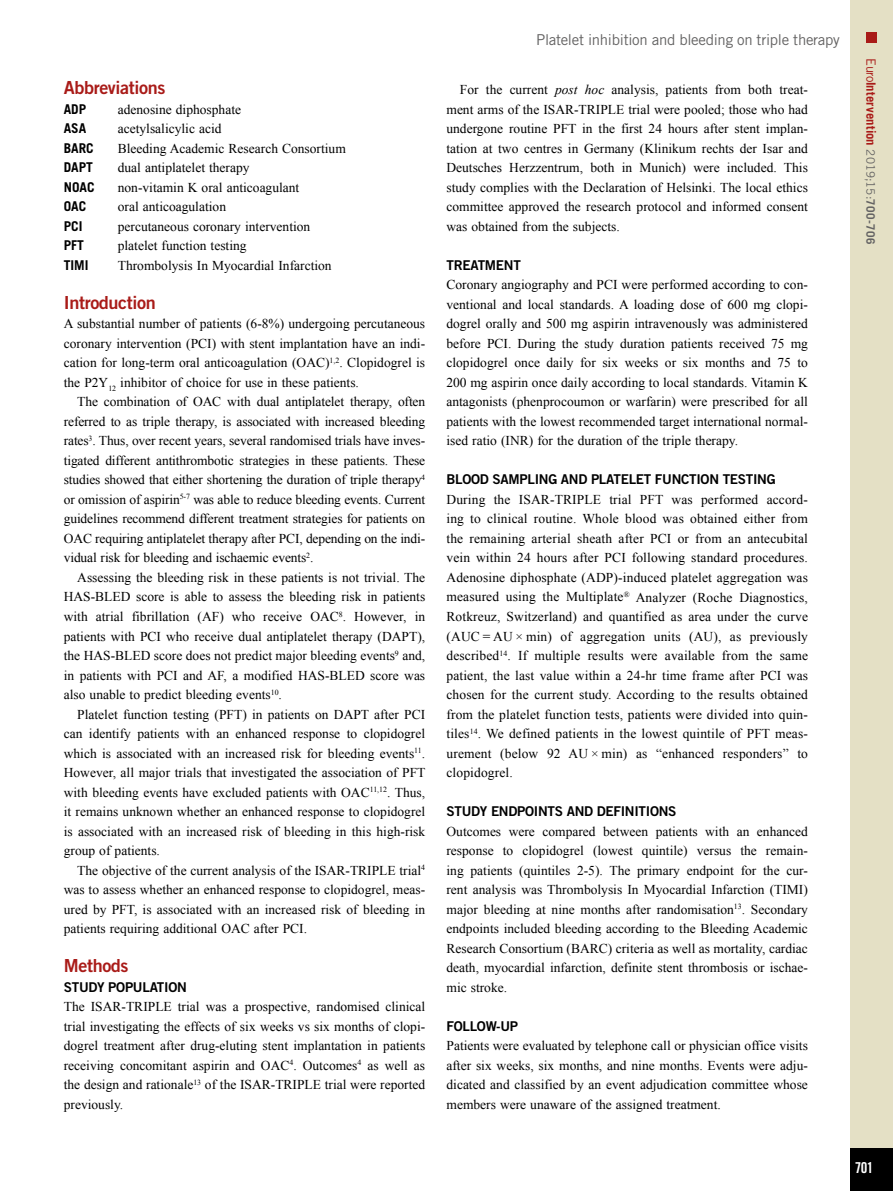
<style>
.page{position:relative;width:893px;height:1191px;background:#fff}
.page>*{position:absolute;margin:0;border:0;box-sizing:border-box;transform-origin:0 0}
.t1{font:18px "Trade Gothic LT Std Bd 2";letter-spacing:-.02em;color:#a91b18}
.t2{font:15px "Trade Gothic LT Std";letter-spacing:-.02em;color:#646363}
.t3{font:15px "Trade Gothic LT Std Bd Cn 20";color:#fff}
.t4{font:13.5px/19.5px "Times New Roman";color:#000;text-align:justify}
.t5{font:13.5px "Trade Gothic LT Std Bd 2";letter-spacing:-.02em;color:#000}
.t6{font:700 13.5px "Trade Gothic LT Std";color:#000}
.t7{font:700 12.75px "Trade Gothic LT Std";letter-spacing:.005em;color:#a91b18}
.s1{font-style:italic}
.s2{font-weight:400}
.s3{font-weight:400;font-size:11.7px;color:#646363}
.s4{font-size:11.7px;color:#646363}
</style>
<div class="page">
<div style="left:850px;top:0;width:43px;height:1191px;background:#e4e0c5"></div>
<div style="left:850px;top:1148px;width:43px;height:43px;background:#000"></div>
<div style="left:866px;top:32px;width:11px;height:10px;background:#a91b18"></div>
<h1 class="t1" style="left:64px;top:77px;width:103px">Abbreviations</h1>
<p class="t6" style="left:64px;top:101px;width:24px">ADP</p>
<p class="t4" style="left:118px;top:99px;width:125px">adenosine diphosphate</p>
<p class="t6" style="left:64px;top:120px;width:24px">ASA</p>
<p class="t4" style="left:118px;top:119px;width:105px">acetylsalicylic acid</p>
<p class="t6" style="left:64px;top:140px;width:32px">BARC</p>
<p class="t4" style="left:118px;top:138px;width:230px">Bleeding Academic Research Consortium</p>
<p class="t6" style="left:64px;top:159px;width:31px">DAPT</p>
<p class="t4" style="left:118px;top:158px;width:133px">dual antiplatelet therapy</p>
<p class="t6" style="left:64px;top:179px;width:32px">NOAC</p>
<p class="t4" style="left:118px;top:177px;width:183px">non-vitamin K oral anticoagulant</p>
<p class="t6" style="left:64px;top:198px;width:24px">OAC</p>
<p class="t4" style="left:118px;top:197px;width:110px">oral anticoagulation</p>
<p class="t6" style="left:64px;top:218px;width:20px">PCI</p>
<p class="t4" style="left:118px;top:216px;width:194px">percutaneous coronary intervention</p>
<p class="t6" style="left:64px;top:237px;width:22px">PFT</p>
<p class="t4" style="left:118px;top:236px;width:130px">platelet function testing</p>
<p class="t6" style="left:64px;top:257px;width:26px">TIMI</p>
<p class="t4" style="left:118px;top:255px;width:215px">Thrombolysis In Myocardial Infarction</p>
<h1 class="t1" style="left:64px;top:291px;width:94px">Introduction</h1>
<p class="t4" style="left:64px;top:314px;width:363px">A substantial number of patients (6-8%) undergoing percutaneous coronary intervention (PCI) with stent implantation have an indi&shy;cation for long-term oral anticoagulation (OAC)<sup>1,2</sup>. Clopidogrel is the P2Y<sub>12</sub> inhibitor of choice for use in these patients.</p>
<p class="t4" style="left:64px;top:392px;width:363px;text-indent:14px">The combination of OAC with dual antiplatelet therapy, often referred to as triple therapy, is associated with increased bleeding rates<sup>3</sup>. Thus, over recent years, several randomised trials have inves&shy;tigated different antithrombotic strategies in these patients. These studies showed that either shortening the duration of triple therapy<sup>4 </sup>or omission of aspirin<sup>5-7</sup> was able to reduce bleeding events. Current guidelines recommend different treatment strategies for patients on OAC requiring antiplatelet therapy after PCI, depending on the indi&shy;vidual risk for bleeding and ischaemic events<sup>2</sup>.</p>
<p class="t4" style="left:64px;top:567px;width:363px;text-indent:14px">Assessing the bleeding risk in these patients is not trivial. The HAS-BLED score is able to assess the bleeding risk in patients with atrial fibrillation (AF) who receive OAC<sup>8</sup>. However, in patients with PCI who receive dual antiplatelet therapy (DAPT), the HAS-BLED score does not predict major bleeding events<sup>9</sup> and, in patients with PCI and AF, a modified HAS-BLED score was also unable to predict bleeding events<sup>10</sup>.</p>
<p class="t4" style="left:64px;top:704px;width:363px;text-indent:14px">Platelet function testing (PFT) in patients on DAPT after PCI can identify patients with an enhanced response to clopidogrel which is associated with an increased risk for bleeding events<sup>11</sup>.<br>However, all major trials that investigated the association of PFT with bleeding events have excluded patients with OAC<sup>11,12</sup>. Thus, it remains unknown whether an enhanced response to clopidogrel is associated with an increased risk of bleeding in this high-risk group of patients.</p>
<p class="t4" style="left:64px;top:860px;width:363px;text-indent:14px">The objective of the current analysis of the ISAR-TRIPLE trial<sup>4 </sup>was to assess whether an enhanced response to clopidogrel, meas&shy;ured by PFT, is associated with an increased risk of bleeding in patients requiring additional OAC after PCI.</p>
<h1 class="t1" style="left:64px;top:954px;width:66px">Methods</h1>
<p class="t5" style="left:64px;top:978px;width:125px">STUDY POPULATION</p>
<p class="t4" style="left:64px;top:996px;width:363px">The ISAR-TRIPLE trial was a prospective, randomised clinical trial investigating the effects of six weeks vs six months of clopi&shy;dogrel treatment after drug-eluting stent implantation in patients receiving concomitant aspirin and OAC<sup>4</sup>. Outcomes<sup>4</sup> as well as the design and rationale<sup>13</sup> of the ISAR-TRIPLE trial were reported previously.</p>
<p class="t2" style="left:536px;top:30px;width:305px">Platelet inhibition and bleeding on triple therapy</p>
<p class="t4" style="left:446px;top:80px;width:363px;text-indent:14px">For the current <span class="s1">post hoc</span> analysis, patients from both treat&shy;ment arms of the ISAR-TRIPLE trial were pooled; those who had undergone routine PFT in the first 24 hours after stent implan&shy;tation at two centres in Germany (Klinikum rechts der Isar and Deutsches Herzzentrum, both in Munich) were included. This study complies with the Declaration of Helsinki. The local ethics committee approved the research protocol and informed consent was obtained from the subjects.</p>
<p class="t5" style="left:446px;top:257px;width:76px">TREATMENT</p>
<p class="t4" style="left:446px;top:275px;width:363px">Coronary angiography and PCI were performed according to con&shy;ventional and local standards. A loading dose of 600 mg clopi&shy;dogrel orally and 500 mg aspirin intravenously was administered before PCI. During the study duration patients received 75 mg clopidogrel once daily for six weeks or six months and 75 to 200 mg aspirin once daily according to local standards. Vitamin K antagonists (phenprocoumon or warfarin) were prescribed for all patients with the lowest recommended target international normal&shy;ised ratio (INR) for the duration of the triple therapy.</p>
<p class="t5" style="left:446px;top:471px;width:331px">BLOOD SAMPLING AND PLATELET FUNCTION TESTING</p>
<p class="t4" style="left:446px;top:489px;width:363px">During the ISAR-TRIPLE trial PFT was performed accord&shy;ing to clinical routine. Whole blood was obtained either from the remaining arterial sheath after PCI or from an antecubital vein within 24 hours after PCI following standard procedures.<br>Adenosine diphosphate (ADP)-induced platelet aggregation was measured using the Multiplate<sup>®</sup> Analyzer (Roche Diagnostics, Rotkreuz, Switzerland) and quantified as area under the curve (AUC = AU × min) of aggregation units (AU), as previously described<sup>14</sup>. If multiple results were available from the same patient, the last value within a 24-hr time frame after PCI was chosen for the current study. According to the results obtained from the platelet function tests, patients were divided into quin&shy;tiles<sup>14</sup>. We defined patients in the lowest quintile of PFT meas&shy;urement (below 92 AU × min) as “enhanced responders” to clopidogrel.</p>
<p class="t5" style="left:446px;top:803px;width:232px">STUDY ENDPOINTS AND DEFINITIONS</p>
<p class="t4" style="left:446px;top:821px;width:363px">Outcomes were compared between patients with an enhanced response to clopidogrel (lowest quintile) versus the remain&shy;ing patients (quintiles 2-5). The primary endpoint for the cur&shy;rent analysis was Thrombolysis In Myocardial Infarction (TIMI) major bleeding at nine months after randomisation<sup>13</sup>. Secondary endpoints included bleeding according to the Bleeding Academic Research Consortium (BARC) criteria as well as mortality, cardiac death, myocardial infarction, definite stent thrombosis or ischae&shy;mic stroke.</p>
<p class="t5" style="left:446px;top:1017px;width:73px">FOLLOW-UP</p>
<p class="t4" style="left:446px;top:1035px;width:363px">Patients were evaluated by telephone call or physician office visits after six weeks, six months, and nine months. Events were adju&shy;dicated and classified by an event adjudication committee whose members were unaware of the assigned treatment.</p>
<p class="t7" style="left:879px;top:58px;width:187px;rotate:90deg"><span class="s2">Euro</span>Intervention <span class="s3">2019;15:</span><span class="s4">700-706</span></p>
<p class="t3" style="left:855px;top:1158px;width:20px">701</p>
</div>
